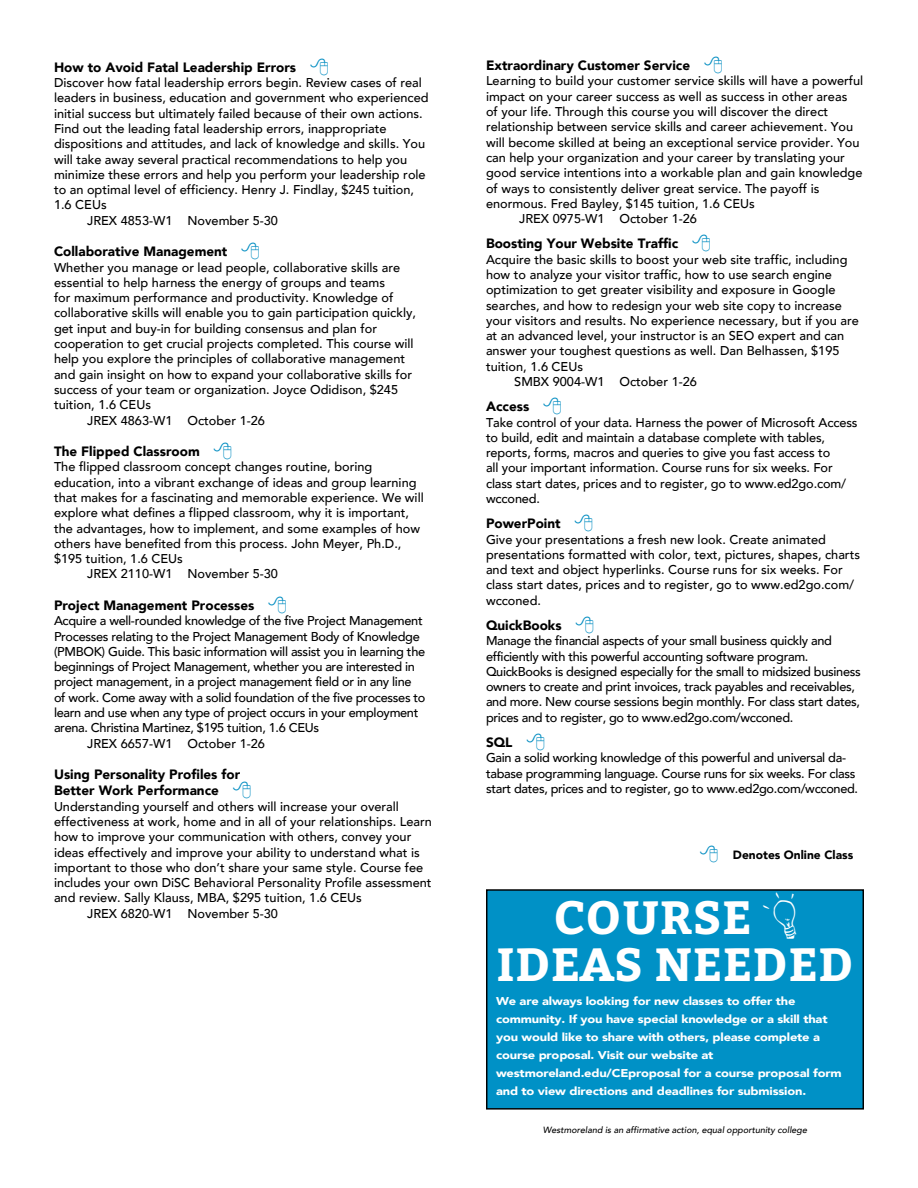
<style>
.page{position:relative;width:918px;height:1188px;background:#fff}
.page>*{position:absolute;margin:0;border:0;box-sizing:border-box;transform-origin:0 0}
.t1{font:700 46.5px/46.5px "Bitter";letter-spacing:.01em;color:#fff;text-align:center}
.t2{font:900 13.5px/16.2px "Avenir";color:#000}
.t3{font:500 12.75px/15.3px "Avenir";color:#000}
.t4{font:500 12.75px/15.3px "Avenir";letter-spacing:-.025em;color:#000}
.t5{font:900 12px "Avenir";color:#000}
.t6{font:900 11.25px/18.1px "Avenir";letter-spacing:-.015em;color:#fff;scale:1.14 1}
.t7{font:italic 500 9px "Avenir";color:#000}
.s1{font-family:"Garage Sale";font-weight:400}
</style>
<div class="page">
<div style="left:487px;top:890px;width:376px;height:219px;background:#0091c6"></div>
<div style="left:486px;top:889px;width:378px;height:221px;border:1px solid #000"></div>
<p class="t2" style="left:54px;top:59px;width:244px">How to Avoid Fatal Leadership Errors</p>
<p class="t3" style="left:54px;top:74px;width:369px">Discover how fatal leadership errors begin. Review cases of real</p>
<p class="t3" style="left:54px;top:90px;width:376px">leaders in business, education and government who experienced</p>
<p class="t3" style="left:54px;top:105px;width:370px">initial success but ultimately failed because of their own actions.</p>
<p class="t3" style="left:54px;top:120px;width:334px">Find out the leading fatal leadership errors, inappropriate</p>
<p class="t3" style="left:54px;top:135px;width:373px">dispositions and attitudes, and lack of knowledge and skills. You</p>
<p class="t3" style="left:54px;top:151px;width:355px">will take away several practical recommendations to help you</p>
<p class="t3" style="left:54px;top:166px;width:373px">minimize these errors and help you perform your leadership role</p>
<p class="t3" style="left:54px;top:181px;width:362px">to an optimal level of efficiency. Henry J. Findlay, $245 tuition,</p>
<p class="t3" style="left:54px;top:197px;width:54px">1.6 CEUs</p>
<p class="t3" style="left:87px;top:212px;width:192px">JREX 4853-W1 November 5-30</p>
<p class="t2" style="left:54px;top:243px;width:175px">Collaborative Management</p>
<p class="t3" style="left:54px;top:259px;width:348px">Whether you manage or lead people, collaborative skills are</p>
<p class="t3" style="left:54px;top:274px;width:333px">essential to help harness the energy of groups and teams</p>
<p class="t3" style="left:54px;top:289px;width:341px">for maximum performance and productivity. Knowledge of</p>
<p class="t3" style="left:54px;top:305px;width:363px">collaborative skills will enable you to gain participation quickly,</p>
<p class="t3" style="left:54px;top:320px;width:325px">get input and buy-in for building consensus and plan for</p>
<p class="t3" style="left:54px;top:335px;width:361px">cooperation to get crucial projects completed. This course will</p>
<p class="t3" style="left:54px;top:351px;width:353px">help you explore the principles of collaborative management</p>
<p class="t3" style="left:54px;top:366px;width:360px">and gain insight on how to expand your collaborative skills for</p>
<p class="t3" style="left:54px;top:381px;width:346px">success of your team or organization. Joyce Odidison, $245</p>
<p class="t3" style="left:54px;top:396px;width:99px">tuition, 1.6 CEUs</p>
<p class="t3" style="left:87px;top:412px;width:179px">JREX 4863-W1 October 1-26</p>
<p class="t2" style="left:54px;top:443px;width:147px">The Flipped Classroom</p>
<p class="t3" style="left:54px;top:459px;width:320px">The flipped classroom concept changes routine, boring</p>
<p class="t3" style="left:54px;top:474px;width:364px">education, into a vibrant exchange of ideas and group learning</p>
<p class="t3" style="left:54px;top:489px;width:371px">that makes for a fascinating and memorable experience. We will</p>
<p class="t3" style="left:54px;top:504px;width:357px">explore what defines a flipped classroom, why it is important,</p>
<p class="t3" style="left:54px;top:520px;width:368px">the advantages, how to implement, and some examples of how</p>
<p class="t3" style="left:54px;top:535px;width:349px">others have benefited from this process. John Meyer, Ph.D.,</p>
<p class="t3" style="left:54px;top:550px;width:130px">$195 tuition, 1.6 CEUs</p>
<p class="t3" style="left:87px;top:566px;width:192px">JREX 2110-W1 November 5-30</p>
<p class="t2" style="left:54px;top:597px;width:202px">Project Management Processes</p>
<p class="t4" style="left:54px;top:612px;width:370px">Acquire a well-rounded knowledge of the five Project Management</p>
<p class="t4" style="left:54px;top:628px;width:367px">Processes relating to the Project Management Body of Knowledge</p>
<p class="t4" style="left:54px;top:643px;width:373px">(PMBOK) Guide. This basic information will assist you in learning the</p>
<p class="t4" style="left:54px;top:658px;width:362px">beginnings of Project Management, whether you are interested in</p>
<p class="t4" style="left:54px;top:674px;width:359px">project management, in a project management field or in any line</p>
<p class="t4" style="left:54px;top:689px;width:373px">of work. Come away with a solid foundation of the five processes to</p>
<p class="t4" style="left:54px;top:704px;width:366px">learn and use when any type of project occurs in your employment</p>
<p class="t4" style="left:54px;top:720px;width:267px">arena. Christina Martinez, $195 tuition, 1.6 CEUs</p>
<p class="t3" style="left:87px;top:735px;width:179px">JREX 6657-W1 October 1-26</p>
<p class="t2" style="left:54px;top:766px;width:188px">Using Personality Profiles for<br>Better Work Performance</p>
<p class="t3" style="left:54px;top:798px;width:347px">Understanding yourself and others will increase your overall</p>
<p class="t3" style="left:54px;top:813px;width:379px">effectiveness at work, home and in all of your relationships. Learn</p>
<p class="t3" style="left:54px;top:828px;width:359px">how to improve your communication with others, convey your</p>
<p class="t3" style="left:54px;top:844px;width:367px">ideas effectively and improve your ability to understand what is</p>
<p class="t3" style="left:54px;top:859px;width:371px">important to those who don’t share your same style. Course fee</p>
<p class="t3" style="left:54px;top:874px;width:379px">includes your own DiSC Behavioral Personality Profile assessment</p>
<p class="t3" style="left:54px;top:890px;width:309px">and review. Sally Klauss, MBA, $295 tuition, 1.6 CEUs</p>
<p class="t3" style="left:87px;top:905px;width:192px">JREX 6820-W1 November 5-30</p>
<p class="t2" style="left:486px;top:57px;width:206px">Extraordinary Customer Service</p>
<p class="t3" style="left:486px;top:73px;width:379px">Learning to build your customer service skills will have a powerful</p>
<p class="t3" style="left:486px;top:88px;width:363px">impact on your career success as well as success in other areas</p>
<p class="t3" style="left:486px;top:103px;width:344px">of your life. Through this course you will discover the direct</p>
<p class="t3" style="left:486px;top:119px;width:369px">relationship between service skills and career achievement. You</p>
<p class="t3" style="left:486px;top:134px;width:375px">will become skilled at being an exceptional service provider. You</p>
<p class="t3" style="left:486px;top:149px;width:361px">can help your organization and your career by translating your</p>
<p class="t3" style="left:486px;top:165px;width:378px">good service intentions into a workable plan and gain knowledge</p>
<p class="t3" style="left:486px;top:180px;width:335px">of ways to consistently deliver great service. The payoff is</p>
<p class="t3" style="left:486px;top:195px;width:270px">enormous. Fred Bayley, $145 tuition, 1.6 CEUs</p>
<p class="t3" style="left:519px;top:210px;width:179px">JREX 0975-W1 October 1-26</p>
<p class="t2" style="left:486px;top:235px;width:194px">Boosting Your Website Traffic</p>
<p class="t3" style="left:486px;top:251px;width:363px">Acquire the basic skills to boost your web site traffic, including</p>
<p class="t3" style="left:486px;top:266px;width:348px">how to analyze your visitor traffic, how to use search engine</p>
<p class="t3" style="left:486px;top:282px;width:351px">optimization to get greater visibility and exposure in Google</p>
<p class="t3" style="left:486px;top:297px;width:357px">searches, and how to redesign your web site copy to increase</p>
<p class="t3" style="left:486px;top:312px;width:374px">your visitors and results. No experience necessary, but if you are</p>
<p class="t3" style="left:486px;top:327px;width:360px">at an advanced level, your instructor is an SEO expert and can</p>
<p class="t3" style="left:486px;top:343px;width:355px">answer your toughest questions as well. Dan Belhassen, $195</p>
<p class="t3" style="left:486px;top:358px;width:99px">tuition, 1.6 CEUs</p>
<p class="t3" style="left:514px;top:373px;width:184px">SMBX 9004-W1 October 1-26</p>
<p class="t2" style="left:486px;top:398px;width:45px">Access</p>
<p class="t3" style="left:486px;top:414px;width:373px">Take control of your data. Harness the power of Microsoft Access to build, edit and maintain a database complete with tables, reports, forms, macros and queries to give you fast access to<br>all your important information. Course runs for six weeks. For class start dates, prices and to register, go to www.ed2go.com/ wcconed.</p>
<p class="t2" style="left:486px;top:515px;width:76px">PowerPoint</p>
<p class="t3" style="left:486px;top:531px;width:376px">Give your presentations a fresh new look. Create animated presentations formatted with color, text, pictures, shapes, charts and text and object hyperlinks. Course runs for six weeks. For class start dates, prices and to register, go to www.ed2go.com/ wcconed.</p>
<p class="t2" style="left:486px;top:617px;width:77px">QuickBooks</p>
<p class="t4" style="left:486px;top:633px;width:376px">Manage the financial aspects of your small business quickly and efficiently with this powerful accounting software program.<br>QuickBooks is designed especially for the small to midsized business owners to create and print invoices, track payables and receivables, and more. New course sessions begin monthly. For class start dates, prices and to register, go to www.ed2go.com/wcconed.</p>
<p class="t2" style="left:486px;top:734px;width:28px">SQL</p>
<p class="t4" style="left:486px;top:750px;width:374px">Gain a solid working knowledge of this powerful and universal da&shy;tabase programming language. Course runs for six weeks. For class start dates, prices and to register, go to www.ed2go.com/wcconed.</p>
<p class="t5" style="left:733px;top:845px;width:122px">Denotes Online Class</p>
<h1 class="t1" style="left:497px;top:893px;width:358px">COURSE <span class="s1">Q<br></span>IDEAS NEEDED</h1>
<p class="t6" style="left:496px;top:992px;width:305px">We are always looking for new classes to offer the community. If you have special knowledge or a skill that you would like to share with others, please complete a course proposal. Visit our website at westmoreland.edu/CEproposal for a course proposal form and to view directions and deadlines for submission.</p>
<p class="t7" style="left:543px;top:1125px;width:266px">Westmoreland is an affirmative action, equal opportunity college</p>
</div>
